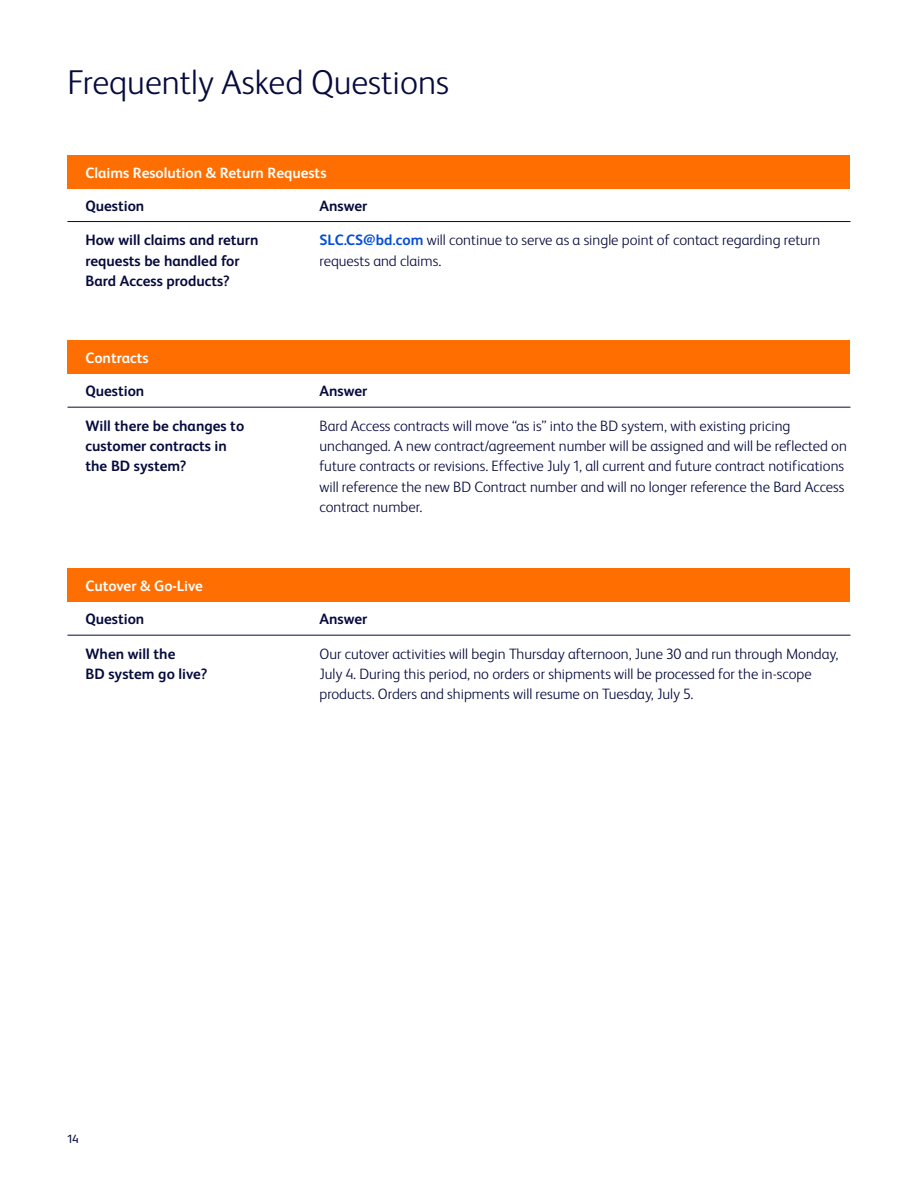
<style>
.page{position:relative;width:918px;height:1188px;background:#fff}
.page>*{position:absolute;margin:0;border:0;box-sizing:border-box;transform-origin:0 0}
.t1{font:300 34.5px "FS Albert Pro";color:#060a3d}
.t2{font:300 15px/20.2px "FS Albert Pro";color:#060a3d}
.t3{font:700 15px/20.2px "FS Albert Pro";color:#060a3d}
.t4{font:700 15px "FS Albert Pro";color:#fff}
.t5{font:12px "FS Albert Pro";color:#060a3d}
.s1{font-weight:700;color:#044ed7}
</style>
<div class="page">
<div style="left:68px;top:155px;width:782px;height:33px;background:#ff6e00"></div>
<div style="left:68px;top:341px;width:782px;height:33px;background:#ff6e00"></div>
<div style="left:68px;top:569px;width:782px;height:33px;background:#ff6e00"></div>
<hr style="left:68px;top:221px;width:782px;height:1px;background:#060a3d">
<hr style="left:68px;top:407px;width:782px;height:1px;background:#060a3d">
<hr style="left:68px;top:635px;width:782px;height:1px;background:#060a3d">
<h1 class="t1" style="left:68px;top:59px;width:383px">Frequently Asked Questions</h1>
<p class="t4" style="left:86px;top:162px;width:243px">Claims Resolution &amp; Return Requests</p>
<p class="t3" style="left:86px;top:195px;width:60px">Question</p>
<p class="t3" style="left:320px;top:195px;width:49px">Answer</p>
<p class="t3" style="left:86px;top:229px;width:175px">How will claims and return requests be handled for<br>Bard Access products?</p>
<p class="t2" style="left:320px;top:229px;width:502px"><span class="s1">SLC.CS@bd.com</span> will continue to serve as a single point of contact regarding return requests and claims.</p>
<p class="t4" style="left:86px;top:347px;width:65px">Contracts</p>
<p class="t3" style="left:86px;top:380px;width:60px">Question</p>
<p class="t3" style="left:320px;top:380px;width:49px">Answer</p>
<p class="t3" style="left:86px;top:415px;width:160px">Will there be changes to customer contracts in the BD system?</p>
<p class="t2" style="left:320px;top:415px;width:529px">Bard Access contracts will move “as is” into the BD system, with existing pricing unchanged. A new contract/agreement number will be assigned and will be reflected on future contracts or revisions. Effective July 1, all current and future contract notifications will reference the new BD Contract number and will no longer reference the Bard Access contract number.</p>
<p class="t4" style="left:86px;top:575px;width:119px">Cutover &amp; Go-Live</p>
<p class="t3" style="left:86px;top:608px;width:60px">Question</p>
<p class="t3" style="left:320px;top:608px;width:49px">Answer</p>
<p class="t3" style="left:86px;top:643px;width:123px">When will the<br>BD system go live?</p>
<p class="t2" style="left:320px;top:643px;width:520px">Our cutover activities will begin Thursday afternoon, June 30 and run through Monday,<br>July 4. During this period, no orders or shipments will be processed for the in-scope products. Orders and shipments will resume on Tuesday, July 5.</p>
<p class="t5" style="left:68px;top:1131px;width:13px">14</p>
</div>
